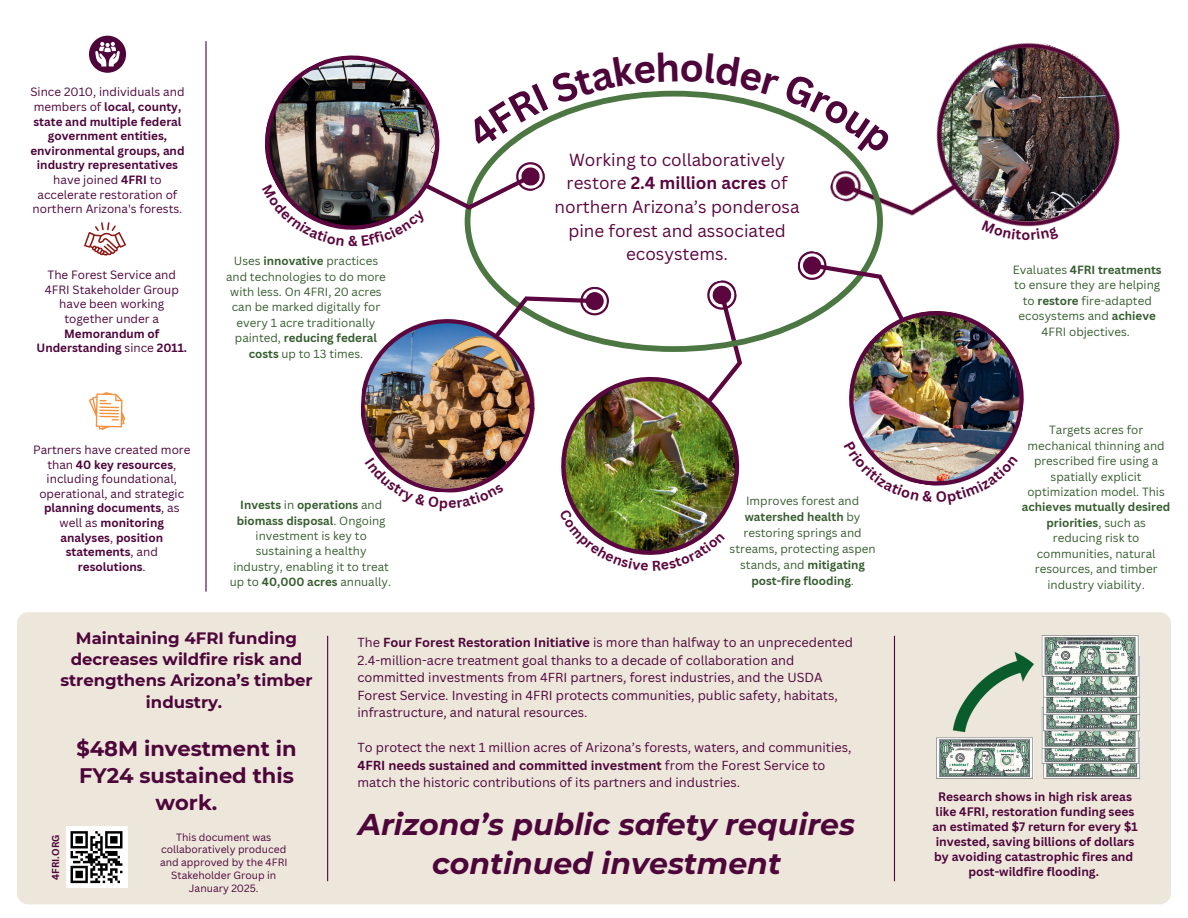
<style>
.page{position:relative;width:1188px;height:918px;background:#fff}
.page>*{position:absolute;margin:0;border:0;box-sizing:border-box;transform-origin:0 0}
.t1{font:italic 700 30px/38.2px "Montserrat";color:#4d053a;text-align:center}
.t2{font:700 21px/27px "Montserrat";color:#4d053a;text-align:center}
.t3{font:17.1px/23.5px "Canva Sans";color:#5b063e;text-align:center}
.t4{font:700 16.5px/21.3px "Montserrat";color:#4d053a;text-align:center}
.t5{font:700 14.1px "Canva Sans";color:#5b063e}
.t6{font:12.75px/17.5px "Canva Sans";color:#4d053a}
.t7{font:700 12px/15px "Canva Sans";color:#4d053a;text-align:center}
.t8{font:11.7px/14.5px "Canva Sans";color:#4d053a;text-align:center}
.t9{font:700 11.7px/14.5px "Canva Sans";color:#4d053a;text-align:center}
.t10{font:11.55px/15.5px "Canva Sans";color:#375d30;text-align:center}
.t11{font:10.35px/12.9px "Canva Sans";color:#4d053a;text-align:center}
.t12{font:700 9.75px "Canva Sans";color:#4d053a}
.s1{font-weight:400}
.s2{font-weight:700}
</style>
<div class="page">
<div style="left:89px;top:36px;width:37px;height:37px;background:#4d053a;border-radius:50%"></div>
<svg style="left:95px;top:42px;width:25px;height:25px"></svg>
<svg style="left:89px;top:392px;width:37px;height:38px"></svg>
<svg style="left:84px;top:222px;width:42px;height:34px"></svg>
<hr style="left:205px;top:41px;width:2px;height:551px;background:#4d053a">
<img style="left:999px;top:42px;width:121px;height:179px">
<div style="left:17px;top:612px;width:1154px;height:292px;background:#ede6db"></div>
<hr style="left:327px;top:636px;width:1px;height:245px;background:#4d053a">
<hr style="left:894px;top:636px;width:1px;height:245px;background:#4d053a">
<div style="left:66px;top:826px;width:61px;height:62px;background:#fff"></div>
<svg style="left:71px;top:831px;width:51px;height:52px"></svg>
<img style="left:936px;top:636px;width:205px;height:143px">
<img style="left:265px;top:48px;width:794px;height:507px">
<p class="t9" style="left:30px;top:85px;width:156px"><span class="s1">Since 2010, individuals and members of</span> local, county, state and multiple federal government entities, environmental groups, and industry representatives <span class="s1">have joined</span> 4FRI <span class="s1">to accelerate restoration of northern Arizona's forests.</span></p>
<p class="t8" style="left:45px;top:268px;width:136px">The Forest Service and<br>4FRI Stakeholder Group have been working together under a</p>
<p class="t9" style="left:37px;top:326px;width:152px">Memorandum of<br>Understanding <span class="s1">since</span> 2011.</p>
<p class="t8" style="left:33px;top:442px;width:159px">Partners have created more than <span class="s2">40 key resources</span>, including foundational, operational, and strategic <span class="s2">planning documents</span>, as well as <span class="s2">monitoring analyses</span>, <span class="s2">position statements</span>, and <span class="s2">resolutions</span>.</p>
<p class="t5" style="left:348px;top:232px;width:11px">&amp;</p>
<p class="t10" style="left:226px;top:253px;width:161px">Uses <span class="s2">innovative</span> practices and technologies to do more with less. On 4FRI, 20 acres can be marked digitally for every 1 acre traditionally painted, <span class="s2">reducing federal costs</span> up to 13 times.</p>
<h3 class="t3" style="left:555px;top:148px;width:246px">Working to collaboratively restore <span class="s2">2.4 million acres</span> of northern Arizona’s ponderosa pine forest and associated ecosystems.</h3>
<p class="t10" style="left:230px;top:497px;width:163px"><span class="s2">Invests</span> in <span class="s2">operations</span> and <span class="s2">biomass disposal</span>. Ongoing investment is key to sustaining a healthy industry, enabling it to treat up to <span class="s2">40,000 acres</span> annually.</p>
<p class="t10" style="left:730px;top:493px;width:148px;line-height:15.9px">Improves forest and <span class="s2">watershed health</span> by restoring springs and streams, protecting aspen stands, and <span class="s2">mitigating post-fire flooding</span>.</p>
<h3 class="t4" style="left:60px;top:626px;width:254px">Maintaining 4FRI funding decreases wildfire risk and strengthens Arizona’s timber industry.</h3>
<h2 class="t2" style="left:76px;top:734px;width:222px">$48M investment in<br>FY24 sustained this work.</h2>
<p class="t12" style="left:50px;top:880px;width:47px;rotate:-90deg">4FRI.ORG</p>
<p class="t11" style="left:160px;top:830px;width:129px">This document was collaboratively produced and approved by the 4FRI<br>Stakeholder Group in<br>January 2025.</p>
<p class="t6" style="left:357px;top:634px;width:497px">The <span class="s2">Four Forest Restoration Initiative</span> is more than halfway to an unprecedented 2.4-million-acre treatment goal thanks to a decade of collaboration and committed investments from 4FRI partners, forest industries, and the USDA Forest Service. Investing in 4FRI protects communities, public safety, habitats, infrastructure, and natural resources.</p>
<p class="t6" style="left:357px;top:739px;width:496px">To protect the next 1 million acres of Arizona’s forests, waters, and communities,<br><span class="s2">4FRI needs sustained and committed investment</span> from the Forest Service to match the historic contributions of its partners and industries.</p>
<h1 class="t1" style="left:358px;top:804px;width:498px">Arizona’s public safety requires continued investment</h1>
<p class="t5" style="left:1022px;top:226px;width:10px">o</p>
<p class="t10" style="left:1013px;top:262px;width:150px">Evaluates <span class="s2">4FRI treatments </span>to ensure they are helping to <span class="s2">restore</span> fire-adapted ecosystems and <span class="s2">achieve<br></span>4FRI objectives.</p>
<p class="t10" style="left:1027px;top:422px;width:139px">Targets acres for mechanical thinning and prescribed fire using a spatially explicit optimization model. This</p>
<p class="t10" style="left:1022px;top:500px;width:150px"><span class="s2">achieves mutually desired priorities</span>, such as reducing risk to communities, natural resources, and timber industry viability.</p>
<p class="t7" style="left:933px;top:789px;width:207px">Research shows in high risk areas like 4FRI, restoration funding sees an estimated $7 return for every $1 invested, saving billions of dollars by avoiding catastrophic fires and post-wildfire flooding.</p>
</div>
